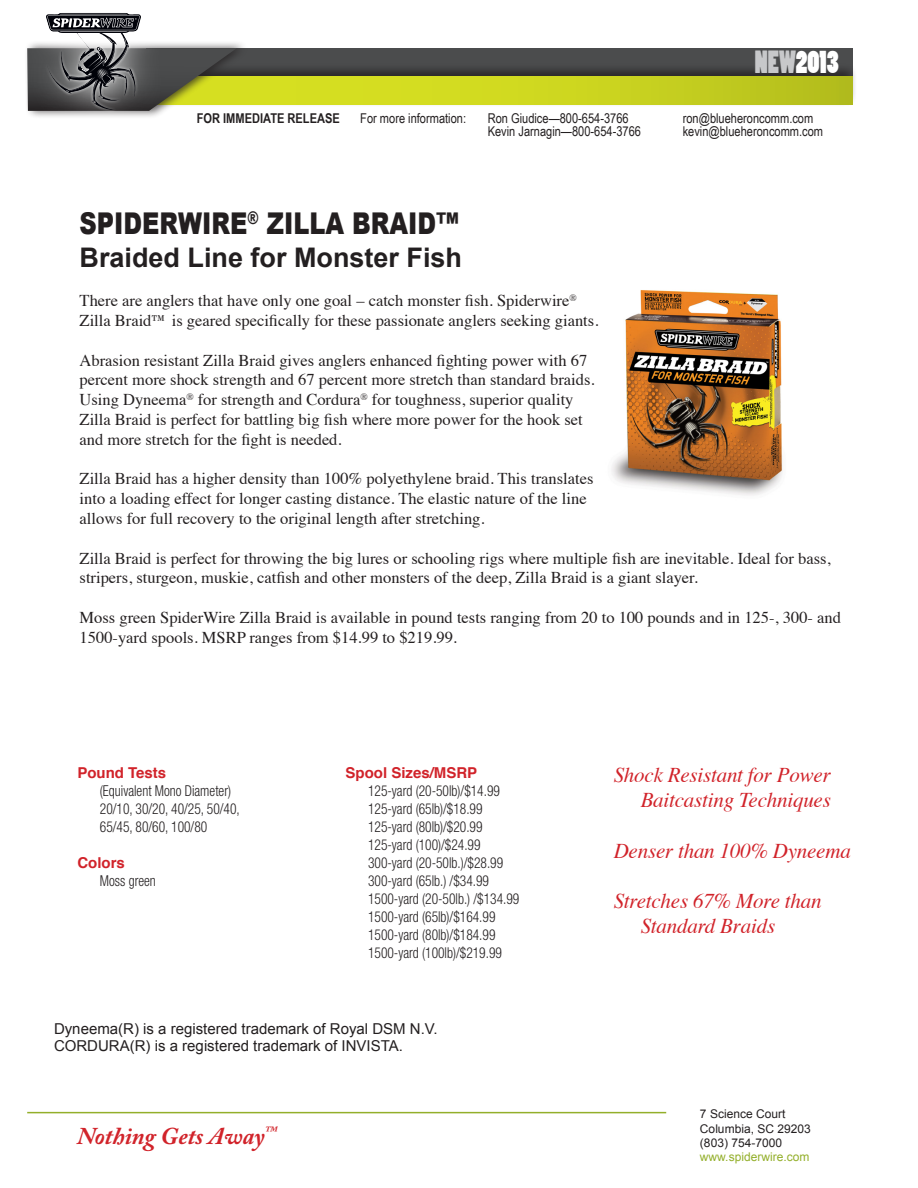
<style>
.page{position:relative;width:918px;height:1188px;background:#fff}
.page>*{position:absolute;margin:0;border:0;box-sizing:border-box;transform-origin:0 0}
.Head{font:900 30px "Arial";color:#231f20;scale:.8 1}
.t1{font:30px "Poplar Std";color:#fff;scale:.9 1}
.Body{font:700 27px "Arial";color:#231f20}
.t2{font:italic 700 24px "Adobe Caslon Pro";color:#d1232a}
.Narative{font:italic 21px/25.2px "Times";letter-spacing:-.01em;color:#d1232a}
.Body-2{font:16.5px/19.8px "Times";color:#231f20}
.Specs2{font:300 condensed 15px "Helvetica Neue";color:#231f20;scale:.9 1}
.Features{font:15px "Arial";color:#231f20}
.Specs{font:700 15px "Helvetica";color:#d1232a}
.t3{font:13.5px "Arial Narrow";color:#231f20}
.t4{font:700 13.5px "Arial Narrow";color:#231f20}
.t5{font:12px/14.4px "Arial";color:#231f20}
.t6{font:12px "Arial";color:#93af2a}
.s1{color:#c7c8ca}
</style>
<div class="page">
<hr style="left:27px;top:1112px;width:639px;height:1px;background:#93af2a">
<div style="left:146px;top:48px;width:706px;height:48px;background:#4b4c4d"></div>
<div style="left:135px;top:63px;width:723px;height:45px;background:#231f20;opacity:.75"></div>
<svg style="left:249px;top:76px;width:603px;height:29px;background:#cad31f"></svg>
<div style="left:24px;top:40px;width:225px;height:79px;background:#231f20;opacity:.75"></div>
<div style="left:18px;top:0;width:151px;height:137px;background:#fff"></div>
<div style="left:46px;top:13px;width:98px;height:100px;background:#b4b2b3"></div>
<svg style="left:27px;top:13px;width:210px;height:98px"></svg>
<img style="left:611px;top:290px;width:172px;height:206px">
<h1 class="t1" style="left:755px;top:46px;width:95px"><span class="s1">NEW</span>2013</h1>
<p class="t4" style="left:197px;top:108px;width:145px">FOR IMMEDIATE RELEASE</p>
<p class="t3" style="left:360px;top:108px;width:107px">For more information:</p>
<p class="t3" style="left:488px;top:108px;width:142px">Ron Giudice—800-654-3766</p>
<p class="t3" style="left:683px;top:108px;width:132px">ron@blueheroncomm.com</p>
<p class="t3" style="left:488px;top:122px;width:155px">Kevin Jarnagin—800-654-3766</p>
<p class="t3" style="left:683px;top:122px;width:142px">kevin@blueheroncomm.com</p>
<p class="Head" style="left:80px;top:202px;width:476px">SPIDERWIRE<sup>®</sup> ZILLA BRAID™</p>
<p class="Body" style="left:80px;top:239px;width:384px">Braided Line for Monster Fish</p>
<p class="Body-2" style="left:80px;top:289px;width:520px">There are anglers that have only one goal – catch monster fish. Spiderwire<sup>®<br></sup>Zilla Braid™ is geared specifically for these passionate anglers seeking giants.</p>
<p class="Body-2" style="left:80px;top:349px;width:517px">Abrasion resistant Zilla Braid gives anglers enhanced fighting power with 67 percent more shock strength and 67 percent more stretch than standard braids.<br>Using Dyneema<sup>®</sup> for strength and Cordura<sup>®</sup> for toughness, superior quality Zilla Braid is perfect for battling big fish where more power for the hook set and more stretch for the fight is needed.</p>
<p class="Body-2" style="left:80px;top:467px;width:515px">Zilla Braid has a higher density than 100% polyethylene braid. This translates into a loading effect for longer casting distance. The elastic nature of the line allows for full recovery to the original length after stretching.</p>
<p class="Body-2" style="left:80px;top:547px;width:753px">Zilla Braid is perfect for throwing the big lures or schooling rigs where multiple fish are inevitable. Ideal for bass, stripers, sturgeon, muskie, catfish and other monsters of the deep, Zilla Braid is a giant slayer.</p>
<p class="Body-2" style="left:80px;top:606px;width:763px">Moss green SpiderWire Zilla Braid is available in pound tests ranging from 20 to 100 pounds and in 125-, 300- and<br>1500-yard spools. MSRP ranges from $14.99 to $219.99.</p>
<p class="Specs" style="left:77px;top:760px;width:90px">Pound Tests</p>
<p class="Specs2" style="left:100px;top:782px;width:147px">(Equivalent Mono Diameter)</p>
<p class="Specs2" style="left:100px;top:800px;width:157px">20/10, 30/20, 40/25, 50/40,</p>
<p class="Specs2" style="left:100px;top:818px;width:121px">65/45, 80/60, 100/80</p>
<p class="Specs" style="left:77px;top:850px;width:49px">Colors</p>
<p class="Specs2" style="left:100px;top:872px;width:64px">Moss green</p>
<p class="Specs" style="left:346px;top:760px;width:133px">Spool Sizes/MSRP</p>
<p class="Specs2" style="left:368px;top:782px;width:148px">125-yard (20-50lb)/$14.99</p>
<p class="Specs2" style="left:368px;top:800px;width:129px">125-yard (65lb)/$18.99</p>
<p class="Specs2" style="left:368px;top:818px;width:129px">125-yard (80lb)/$20.99</p>
<p class="Specs2" style="left:368px;top:836px;width:126px">125-yard (100)/$24.99</p>
<p class="Specs2" style="left:368px;top:854px;width:152px">300-yard (20-50lb.)/$28.99</p>
<p class="Specs2" style="left:368px;top:872px;width:136px">300-yard (65lb.) /$34.99</p>
<p class="Specs2" style="left:368px;top:890px;width:170px">1500-yard (20-50lb.) /$134.99</p>
<p class="Specs2" style="left:368px;top:908px;width:143px">1500-yard (65lb)/$164.99</p>
<p class="Specs2" style="left:368px;top:926px;width:143px">1500-yard (80lb)/$184.99</p>
<p class="Specs2" style="left:368px;top:944px;width:150px">1500-yard (100lb)/$219.99</p>
<p class="Features" style="left:54px;top:1019px;width:385px">Dyneema(R) is a registered trademark of Royal DSM N.V.</p>
<p class="Features" style="left:54px;top:1035px;width:350px">CORDURA(R) is a registered trademark of INVISTA.</p>
<h3 class="t2" style="left:77px;top:1122px;width:201px">Nothing Gets Away<sup>™</sup></h3>
<p class="Narative" style="left:614px;top:761px;width:219px">Shock Resistant for Power</p>
<p class="Narative" style="left:641px;top:786px;width:192px">Baitcasting Techniques</p>
<p class="Narative" style="left:614px;top:837px;width:239px">Denser than 100% Dyneema</p>
<p class="Narative" style="left:641px;top:887px;width:182px;text-indent:-27px">Stretches 67% More than<br>Standard Braids</p>
<p class="t5" style="left:700px;top:1107px;width:112px">7 Science Court<br>Columbia, SC 29203 (803) 754-7000</p>
<p class="t6" style="left:700px;top:1149px;width:111px">www.spiderwire.com</p>
</div>
